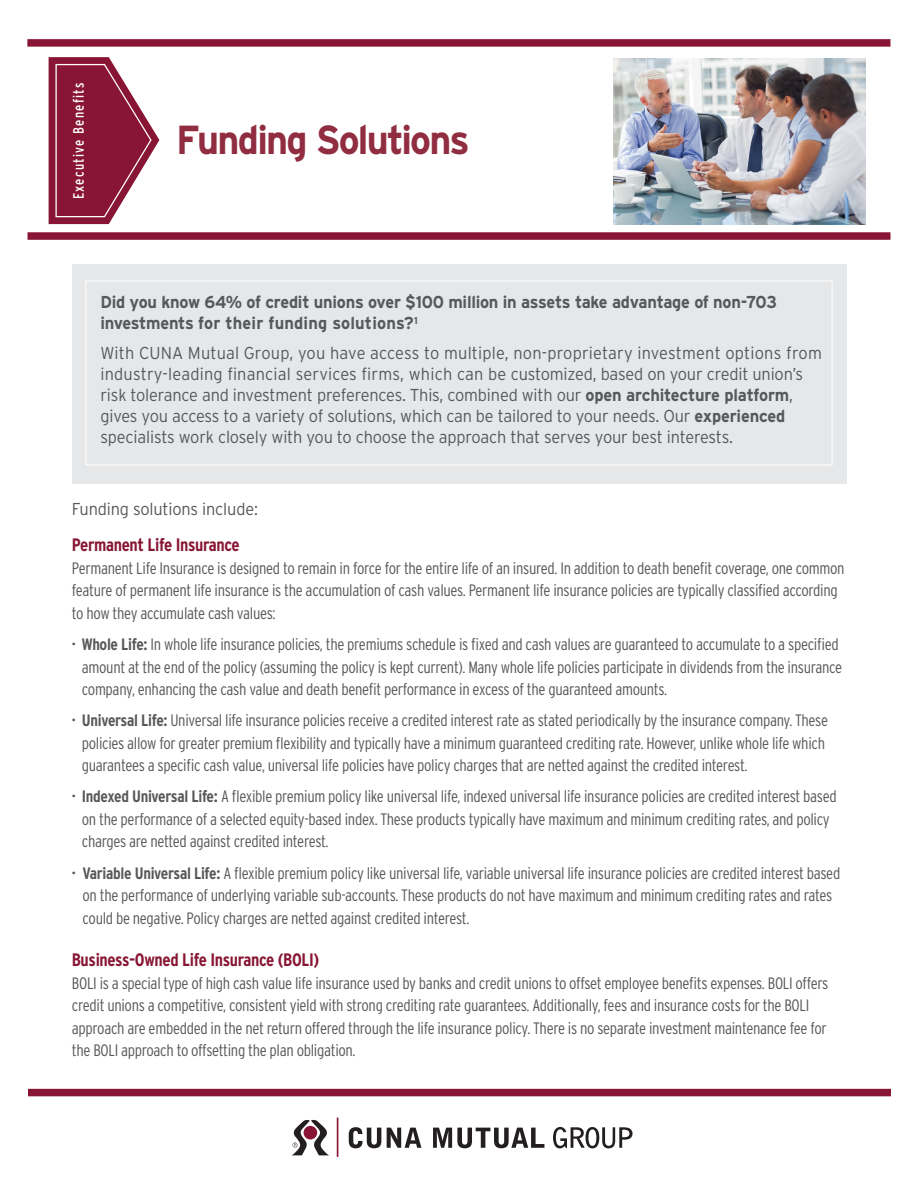
<style>
.page{position:relative;width:918px;height:1188px;background:#fff}
.page>*{position:absolute;margin:0;border:0;box-sizing:border-box;transform-origin:0 0}
.t1{font:700 40.5px "Interstate";letter-spacing:-.05em;color:#912d40;scale:.93 1}
.t2{font:700 condensed 18px "Interstate";letter-spacing:-.02em;color:#881534}
.t3{font:300 17.25px/21px "Interstate";letter-spacing:-.01em;color:#57585a;scale:.95 1}
.t4{font:700 17.25px/21px "Interstate";letter-spacing:-.015em;color:#57585a;scale:.95 1}
.t5{font:300 condensed 16.5px/22.5px "Interstate";letter-spacing:-.02em;color:#57585a}
.t6{font:condensed 15px "Interstate";letter-spacing:.09em;color:#fff;scale:.93 1}
.s1{font-weight:700}
</style>
<div class="page">
<div style="left:72px;top:265px;width:775px;height:219px;background:#e6e7e9"></div>
<div style="left:85px;top:280px;width:748px;height:185px;border:1px solid #fff"></div>
<div style="left:28px;top:232px;width:862px;height:8px;background:#881534"></div>
<div style="left:27px;top:39px;width:863px;height:8px;background:#881534"></div>
<img style="left:614px;top:58px;width:251px;height:167px">
<div style="left:28px;top:1089px;width:863px;height:7px;background:#881534"></div>
<svg style="left:349px;top:1127px;width:32px;height:21px"></svg>
<svg style="left:387px;top:1128px;width:34px;height:20px"></svg>
<svg style="left:433px;top:1128px;width:111px;height:20px"></svg>
<hr style="left:337px;top:1117px;width:1px;height:40px;background:#881534">
<svg style="left:553px;top:1127px;width:80px;height:21px"></svg>
<svg style="left:292px;top:1119px;width:37px;height:36px"></svg>
<svg style="left:49px;top:57px;width:110px;height:167px"></svg>
<p class="t6" style="left:69px;top:199px;width:127px;rotate:-90deg">Executive Benefits</p>
<h1 class="t1" style="left:176px;top:115px;width:317px">Funding Solutions</h1>
<p class="t4" style="left:100px;top:292px;width:714px">Did you know 64% of credit unions over $100 million in assets take advantage of non-703 investments for their funding solutions?<sup>1</sup></p>
<p class="t3" style="left:100px;top:342px;width:761px">With CUNA Mutual Group, you have access to multiple, non-proprietary investment options from industry-leading financial services firms, which can be customized, based on your credit union’s risk tolerance and investment preferences. This, combined with our <span class="s1">open architecture platform</span>, gives you access to a variety of solutions, which can be tailored to your needs. Our <span class="s1">experienced </span>specialists work closely with you to choose the approach that serves your best interests.</p>
<p class="t3" style="left:72px;top:499px;width:197px">Funding solutions include:</p>
<p class="t2" style="left:72px;top:535px;width:169px">Permanent Life Insurance</p>
<p class="t5" style="left:72px;top:557px;width:774px">Permanent Life Insurance is designed to remain in force for the entire life of an insured. In addition to death benefit coverage, one common feature of permanent life insurance is the accumulation of cash values. Permanent life insurance policies are typically classified according to how they accumulate cash values:</p>
<p class="t5" style="left:82px;top:633px;width:762px;text-indent:-10px"><span class="s1">· Whole Life:</span> In whole life insurance policies, the premiums schedule is fixed and cash values are guaranteed to accumulate to a specified amount at the end of the policy (assuming the policy is kept current). Many whole life policies participate in dividends from the insurance company, enhancing the cash value and death benefit performance in excess of the guaranteed amounts.</p>
<p class="t5" style="left:82px;top:709px;width:748px;text-indent:-10px"><span class="s1">· Universal Life:</span> Universal life insurance policies receive a credited interest rate as stated periodically by the insurance company. These policies allow for greater premium flexibility and typically have a minimum guaranteed crediting rate. However, unlike whole life which guarantees a specific cash value, universal life policies have policy charges that are netted against the credited interest.</p>
<p class="t5" style="left:82px;top:785px;width:756px;text-indent:-10px"><span class="s1">· Indexed Universal Life:</span> A flexible premium policy like universal life, indexed universal life insurance policies are credited interest based on the performance of a selected equity-based index. These products typically have maximum and minimum crediting rates, and policy charges are netted against credited interest.</p>
<p class="t5" style="left:83px;top:861px;width:759px;text-indent:-11px"><span class="s1">· Variable Universal Life:</span> A flexible premium policy like universal life, variable universal life insurance policies are credited interest based on the performance of underlying variable sub-accounts. These products do not have maximum and minimum crediting rates and rates could be negative. Policy charges are netted against credited interest.</p>
<p class="t2" style="left:72px;top:950px;width:249px">Business-Owned Life Insurance (BOLI)</p>
<p class="t5" style="left:72px;top:972px;width:758px">BOLI is a special type of high cash value life insurance used by banks and credit unions to offset employee benefits expenses. BOLI offers credit unions a competitive, consistent yield with strong crediting rate guarantees. Additionally, fees and insurance costs for the BOLI approach are embedded in the net return offered through the life insurance policy. There is no separate investment maintenance fee for the BOLI approach to offsetting the plan obligation.</p>
</div>
